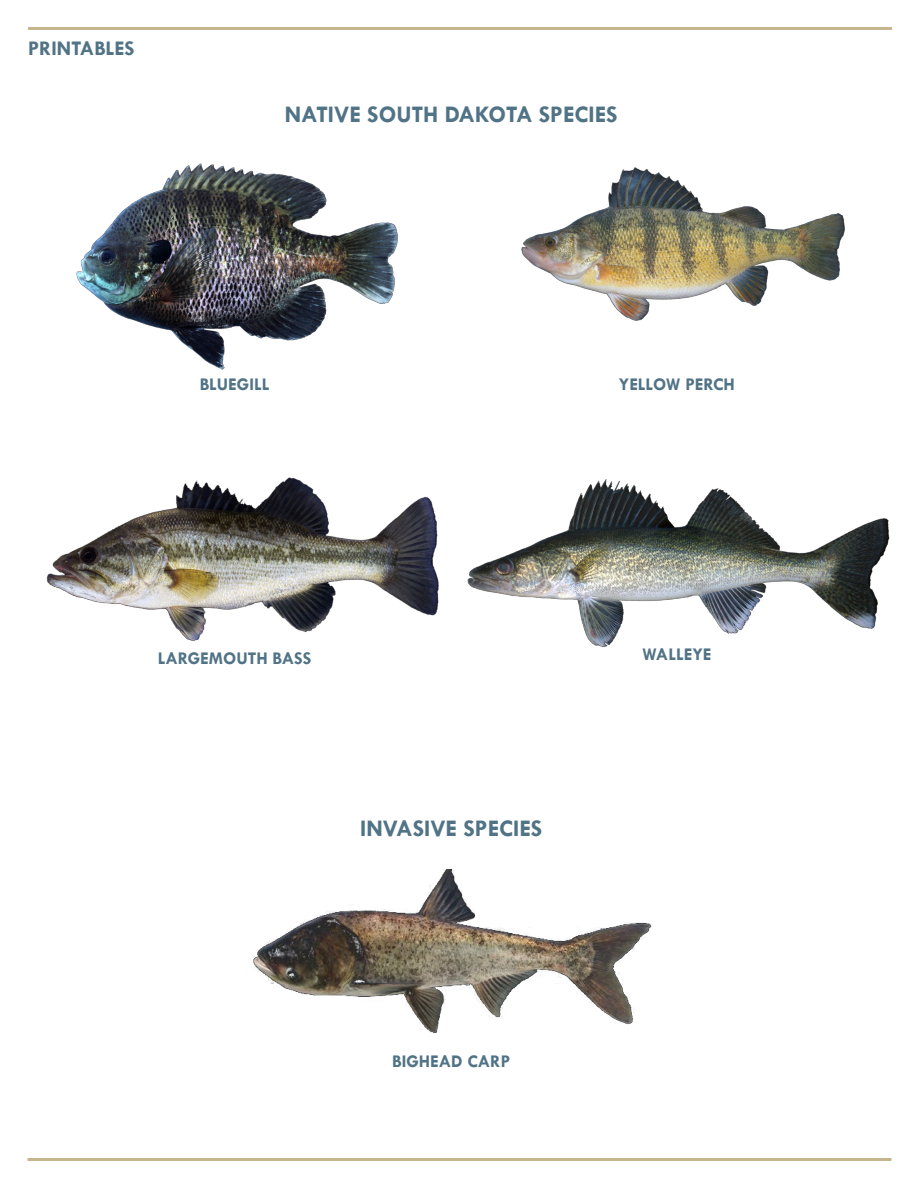
<style>
.page{position:relative;width:918px;height:1188px;background:#fff}
.page>*{position:absolute;margin:0;border:0;box-sizing:border-box;transform-origin:0 0}
.t1{font:700 24px "Tw Cen";color:#517386}
.t2{font:700 21px "Tw Cen";color:#517386}
.t3{font:700 18px "Tw Cen";color:#517386}
</style>
<div class="page">
<img style="left:76px;top:163px;width:322px;height:207px">
<img style="left:521px;top:167px;width:324px;height:154px">
<img style="left:46px;top:477px;width:393px;height:164px">
<img style="left:467px;top:479px;width:423px;height:168px">
<img style="left:253px;top:869px;width:399px;height:164px">
<hr style="left:28px;top:27px;width:864px;height:3px;background:#c7b68d">
<hr style="left:28px;top:1158px;width:864px;height:3px;background:#c7b68d">
<p class="t2" style="left:28px;top:36px;width:108px">PRINTABLES</p>
<p class="t1" style="left:285px;top:100px;width:334px">NATIVE SOUTH DAKOTA SPECIES</p>
<p class="t3" style="left:200px;top:374px;width:71px">BLUEGILL</p>
<p class="t3" style="left:619px;top:374px;width:118px">YELLOW PERCH</p>
<p class="t3" style="left:158px;top:647px;width:155px">LARGEMOUTH BASS</p>
<p class="t3" style="left:642px;top:644px;width:71px">WALLEYE</p>
<p class="t1" style="left:360px;top:814px;width:184px">INVASIVE SPECIES</p>
<p class="t3" style="left:392px;top:1051px;width:120px">BIGHEAD CARP</p>
</div>
